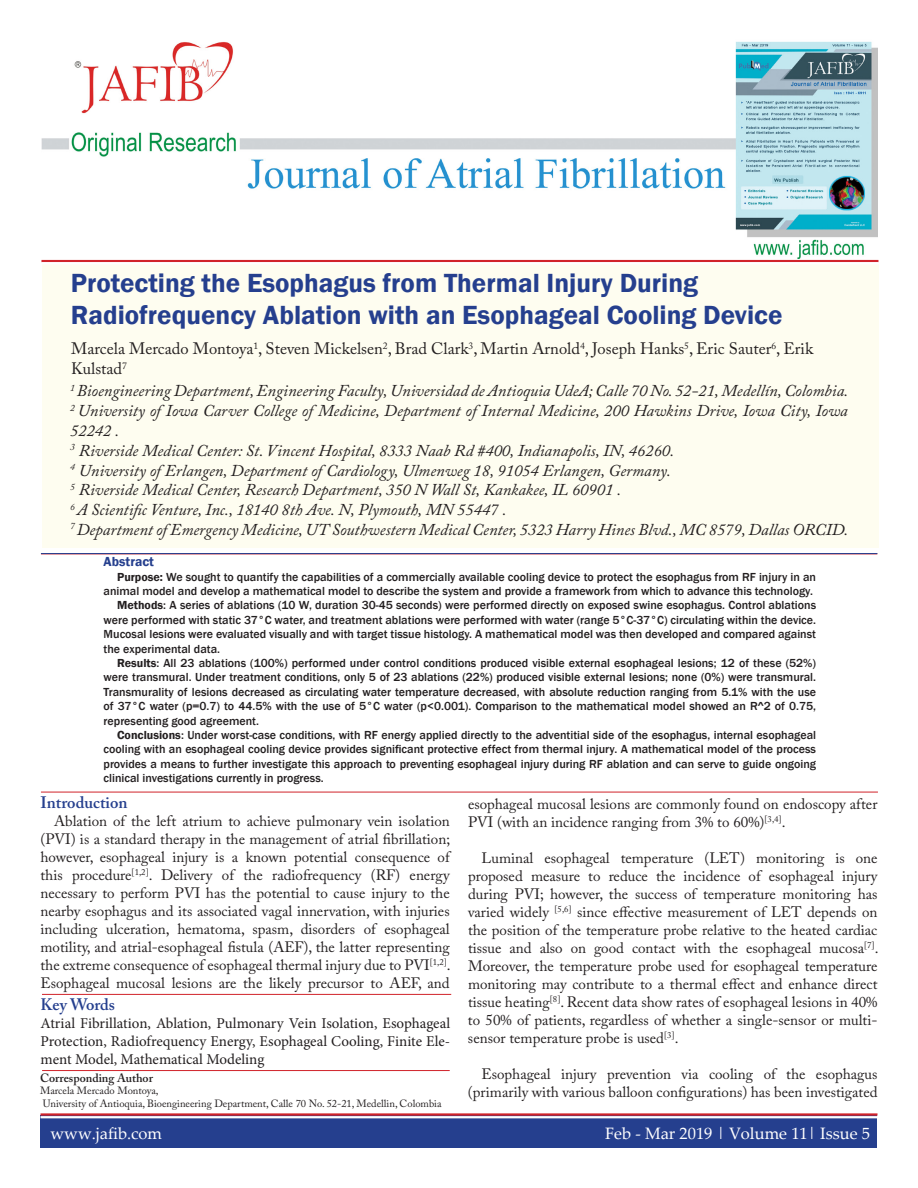
<style>
.page{position:relative;width:918px;height:1188px;background:#fff}
.page>*{position:absolute;margin:0;border:0;box-sizing:border-box;transform-origin:0 0}
._05_Article_Title{font:600 27px "Franklin Gothic";color:#253f8e}
._07_Author_Affiliati{font:italic 16.5px/19.8px "Adobe Caslon Pro";color:#231f20}
._06_Author_block{font:16.5px/19.8px "Adobe Caslon Pro";color:#231f20}
.white_header_for_blu{font:16.5px "Palatino Linotype";color:#fff}
._11_Body_Header{font:600 16.5px "Adobe Caslon Pro";color:#253f8e}
._10_Body_Text{font:15px/18px "Adobe Caslon Pro";color:#231f20;text-align:justify}
.t1{font:15px/18px "Minion Pro";color:#231f20;text-align:justify}
._08_Abstract_Header{font:600 13.5px "Franklin Gothic";color:#253f8e}
._09_Abstract_Body{font:500 12px/14.4px "Franklin Gothic";color:#231f20;text-align:justify}
._13_small_text_for_h{font:600 12px "Adobe Caslon Pro";color:#231f20}
._13_small_text_for_h-2{font:10.5px "Adobe Caslon Pro";color:#231f20}
.s1{font-weight:600}
</style>
<div class="page">
<div style="left:42px;top:264px;width:837px;height:284px;background:#fefdf0"></div>
<hr style="left:41px;top:792px;width:837px;height:1px;background:#d1232a">
<hr style="left:41px;top:554px;width:836px;height:1px;background:#d1232a">
<hr style="left:41px;top:553px;width:836px;height:1px;background:#253f8e">
<hr style="left:42px;top:1070px;width:408px;height:1px;background:#d1232a">
<hr style="left:42px;top:994px;width:409px;height:1px;background:#d1232a">
<div style="left:40px;top:1115px;width:838px;height:33px;background:#253f8e"></div>
<hr style="left:40px;top:1113px;width:838px;height:3px;background:#d1232a">
<hr style="left:40px;top:1116px;width:838px;height:2px;background:#fff">
<hr style="left:41px;top:260px;width:837px;height:2px;background:#d1232a">
<img style="left:42px;top:41px;width:835px;height:217px">
<p class="_05_Article_Title" style="left:71px;top:266px;width:629px">Protecting the Esophagus from Thermal Injury During</p>
<p class="_05_Article_Title" style="left:71px;top:298px;width:713px">Radiofrequency Ablation with an Esophageal Cooling Device</p>
<p class="_06_Author_block" style="left:71px;top:339px;width:743px">Marcela Mercado Montoya<sup>1</sup>, Steven Mickelsen<sup>2</sup>, Brad Clark<sup>3</sup>, Martin Arnold<sup>4</sup>, Joseph Hanks<sup>5</sup>, Eric Sauter<sup>6</sup>, Erik<br>Kulstad<sup>7</sup></p>
<p class="_07_Author_Affiliati" style="left:70px;top:381px;width:780px"><sup>1</sup> Bioengineering Department, Engineering Faculty, Universidad de Antioquia UdeA; Calle 70 No. 52-21, Medellín, Colombia.</p>
<p class="_07_Author_Affiliati" style="left:70px;top:401px;width:779px"><sup>2</sup> University of Iowa Carver College of Medicine, Department of Internal Medicine, 200 Hawkins Drive, Iowa City, Iowa<br>52242 .</p>
<p class="_07_Author_Affiliati" style="left:70px;top:440px;width:606px"><sup>3</sup> Riverside Medical Center: St. Vincent Hospital, 8333 Naab Rd #400, Indianapolis, IN, 46260.</p>
<p class="_07_Author_Affiliati" style="left:70px;top:460px;width:602px"><sup>4</sup> University of Erlangen, Department of Cardiology, Ulmenweg 18, 91054 Erlangen, Germany.</p>
<p class="_07_Author_Affiliati" style="left:70px;top:480px;width:553px"><sup>5</sup> Riverside Medical Center, Research Department, 350 N Wall St, Kankakee, IL 60901 .</p>
<p class="_07_Author_Affiliati" style="left:70px;top:500px;width:438px"><sup>6</sup> A Scientific Venture, Inc., 18140 8th Ave. N, Plymouth, MN 55447 .</p>
<p class="_07_Author_Affiliati" style="left:70px;top:519px;width:780px"><sup>7</sup> Department of Emergency Medicine, UT Southwestern Medical Center, 5323 Harry Hines Blvd., MC 8579, Dallas ORCID.</p>
<p class="_08_Abstract_Header" style="left:104px;top:553px;width:52px">Abstract</p>
<p class="_09_Abstract_Body" style="left:104px;top:569px;width:714px;text-align:right"><span class="s1">Purpose:</span> We sought to quantify the capabilities of a commercially available cooling device to protect the esophagus from RF injury in an animal model and develop a mathematical model to describe the system and provide a framework from which to advance this technology.</p>
<p class="_09_Abstract_Body" style="left:104px;top:598px;width:714px;text-indent:14px"><span class="s1">Methods</span>: A series of ablations (10 W, duration 30-45 seconds) were performed directly on exposed swine esophagus. Control ablations were performed with static 37°C water, and treatment ablations were performed with water (range 5°C-37°C) circulating within the device.<br>Mucosal lesions were evaluated visually and with target tissue histology. A mathematical model was then developed and compared against the experimental data.</p>
<p class="_09_Abstract_Body" style="left:104px;top:656px;width:714px;text-indent:14px"><span class="s1">Results</span>: All 23 ablations (100%) performed under control conditions produced visible external esophageal lesions; 12 of these (52%) were transmural. Under treatment conditions, only 5 of 23 ablations (22%) produced visible external lesions; none (0%) were transmural.<br>Transmurality of lesions decreased as circulating water temperature decreased, with absolute reduction ranging from 5.1% with the use of 37°C water (p=0.7) to 44.5% with the use of 5°C water (p&lt;0.001). Comparison to the mathematical model showed an R^2 of 0.75, representing good agreement.</p>
<p class="_09_Abstract_Body" style="left:104px;top:728px;width:714px;text-indent:14px"><span class="s1">Conclusions</span>: Under worst-case conditions, with RF energy applied directly to the adventitial side of the esophagus, internal esophageal cooling with an esophageal cooling device provides significant protective effect from thermal injury. A mathematical model of the process provides a means to further investigate this approach to preventing esophageal injury during RF ablation and can serve to guide ongoing clinical investigations currently in progress.</p>
<p class="_11_Body_Header" style="left:40px;top:792px;width:89px">Introduction</p>
<p class="_10_Body_Text" style="left:40px;top:812px;width:412px;text-indent:14px">Ablation of the left atrium to achieve pulmonary vein isolation (PVI) is a standard therapy in the management of atrial fibrillation; however, esophageal injury is a known potential consequence of this procedure<sup>[1,2]</sup>. Delivery of the radiofrequency (RF) energy necessary to perform PVI has the potential to cause injury to the nearby esophagus and its associated vagal innervation, with injuries including ulceration, hematoma, spasm, disorders of esophageal motility, and atrial-esophageal fistula (AEF), the latter representing the extreme consequence of esophageal thermal injury due to PVI<sup>[1,2]</sup>.<br>Esophageal mucosal lesions are the likely precursor to AEF, and</p>
<p class="_11_Body_Header" style="left:41px;top:995px;width:76px">Key Words</p>
<p class="t1" style="left:41px;top:1014px;width:411px">Atrial Fibrillation, Ablation, Pulmonary Vein Isolation, Esophageal Protection, Radiofrequency Energy, Esophageal Cooling, Finite Ele&shy;ment Model, Mathematical Modeling</p>
<p class="_13_small_text_for_h" style="left:40px;top:1071px;width:114px">Corresponding Author</p>
<p class="_13_small_text_for_h-2" style="left:40px;top:1085px;width:120px">Marcela Mercado Montoya,</p>
<p class="_13_small_text_for_h-2" style="left:43px;top:1097px;width:400px">University of Antioquia, Bioengineering Department, Calle 70 No. 52-21, Medellin, Colombia</p>
<p class="_10_Body_Text" style="left:468px;top:795px;width:411px">esophageal mucosal lesions are commonly found on endoscopy after<br>PVI (with an incidence ranging from 3% to 60%)<sup>[3,4]</sup>.</p>
<p class="_10_Body_Text" style="left:468px;top:849px;width:412px;text-indent:14px">Luminal esophageal temperature (LET) monitoring is one proposed measure to reduce the incidence of esophageal injury during PVI; however, the success of temperature monitoring has varied widely <sup>[5,6]</sup> since effective measurement of LET depends on the position of the temperature probe relative to the heated cardiac tissue and also on good contact with the esophageal mucosa<sup>[7]</sup>.<br>Moreover, the temperature probe used for esophageal temperature monitoring may contribute to a thermal effect and enhance direct tissue heating<sup>[8]</sup>. Recent data show rates of esophageal lesions in 40% to 50% of patients, regardless of whether a single-sensor or multi&shy;sensor temperature probe is used<sup>[3]</sup>.</p>
<p class="_10_Body_Text" style="left:468px;top:1065px;width:411px;text-align:right">Esophageal injury prevention via cooling of the esophagus (primarily with various balloon configurations) has been investigated</p>
<p class="white_header_for_blu" style="left:51px;top:1122px;width:113px">www.jafib.com</p>
<p class="white_header_for_blu" style="left:605px;top:1122px;width:266px">Feb - Mar 2019 | Volume 11| Issue 5</p>
</div>
